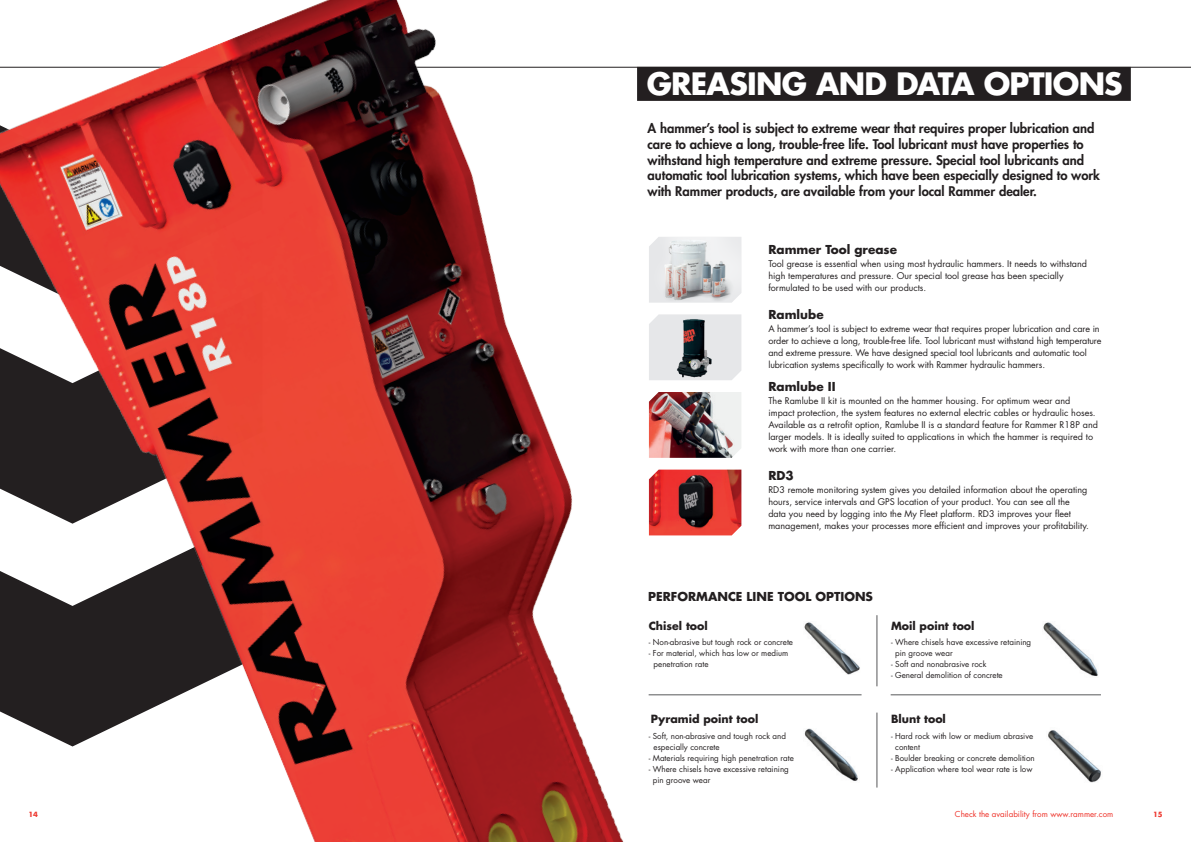
<style>
.page{position:relative;width:1191px;height:842px;background:#fff}
.page>*{position:absolute;margin:0;border:0;box-sizing:border-box;transform-origin:0 0}
.t1{font:700 30px "Futura Std";letter-spacing:-.025em;color:#fff}
.t2{font:800 13px/15.6px "Futura Std";color:#231f20}
.t3{font:700 12px "Futura Std";color:#231f20}
.t4{font:700 11px "Futura Std";color:#231f20}
.t5{font:9px/12px "Futura Std";color:#231f20}
.t6{font:8px/11px "Futura Std";color:#231f20}
.t7{font:8px "Futura Std";color:#ee3229}
.t8{font:700 7px "Futura Std";color:#ee3b32}
</style>
<div class="page">
<hr style="left:0;top:67px;width:1191px;height:1px;background:#231f20">
<div style="left:637px;top:67px;width:493px;height:34px;background:#231f20"></div>
<hr style="left:890px;top:694px;width:211px;height:1px;background:#57585a">
<hr style="left:876px;top:615px;width:1px;height:71px;background:#57585a">
<hr style="left:876px;top:713px;width:1px;height:74px;background:#57585a">
<img style="left:1043px;top:622px;width:55px;height:55px">
<img style="left:1048px;top:730px;width:53px;height:52px">
<img style="left:0;top:0;width:861px;height:842px">
<h1 class="t1" style="left:647px;top:64px;width:477px">GREASING AND DATA OPTIONS</h1>
<p class="t2" style="left:647px;top:121px;width:454px">A hammer’s tool is subject to extreme wear that requires proper lubrication and care to achieve a long, trouble-free life. Tool lubricant must have properties to withstand high temperature and extreme pressure. Special tool lubricants and automatic tool lubrication systems, which have been especially designed to work with Rammer products, are available from your local Rammer dealer.</p>
<h3 class="t3" style="left:768px;top:242px;width:130px">Rammer Tool grease</h3>
<p class="t5" style="left:768px;top:258px;width:320px">Tool grease is essential when using most hydraulic hammers. It needs to withstand high temperatures and pressure. Our special tool grease has been specially formulated to be used with our products.</p>
<h3 class="t3" style="left:768px;top:307px;width:57px">Ramlube</h3>
<p class="t5" style="left:768px;top:323px;width:335px">A hammer’s tool is subject to extreme wear that requires proper lubrication and care in order to achieve a long, trouble-free life. Tool lubricant must withstand high temperature and extreme pressure. We have designed special tool lubricants and automatic tool lubrication systems specifically to work with Rammer hydraulic hammers.</p>
<h3 class="t3" style="left:768px;top:379px;width:69px">Ramlube II</h3>
<p class="t5" style="left:768px;top:395px;width:331px">The Ramlube II kit is mounted on the hammer housing. For optimum wear and impact protection, the system features no external electric cables or hydraulic hoses.<br>Available as a retrofit option, Ramlube II is a standard feature for Rammer R18P and larger models. It is ideally suited to applications in which the hammer is required to work with more than one carrier.</p>
<h3 class="t3" style="left:768px;top:468px;width:27px">RD3</h3>
<p class="t5" style="left:768px;top:484px;width:322px">RD3 remote monitoring system gives you detailed information about the operating hours, service intervals and GPS location of your product. You can see all the data you need by logging into the My Fleet platform. RD3 improves your fleet management, makes your processes more efficient and improves your profitability.</p>
<h3 class="t3" style="left:648px;top:589px;width:226px">PERFORMANCE LINE TOOL OPTIONS</h3>
<p class="t4" style="left:648px;top:619px;width:61px">Chisel tool</p>
<p class="t4" style="left:891px;top:619px;width:85px">Moil point tool</p>
<p class="t6" style="left:648px;top:637px;width:146px">- Non-abrasive but tough rock or concrete</p>
<p class="t6" style="left:653px;top:648px;width:136px;text-indent:-5px">- For material, which has low or medium penetration rate</p>
<p class="t6" style="left:895px;top:637px;width:138px;text-indent:-4px">- Where chisels have excessive retaining pin groove wear</p>
<p class="t6" style="left:891px;top:659px;width:97px">- Soft and nonabrasive rock</p>
<p class="t6" style="left:891px;top:670px;width:113px">- General demolition of concrete</p>
<p class="t4" style="left:651px;top:711px;width:109px">Pyramid point tool</p>
<p class="t4" style="left:891px;top:711px;width:56px">Blunt tool</p>
<p class="t6" style="left:653px;top:731px;width:134px;text-indent:-5px">- Soft, non-abrasive and tough rock and especially concrete</p>
<p class="t6" style="left:648px;top:753px;width:147px">- Materials requiring high penetration rate</p>
<p class="t6" style="left:653px;top:764px;width:138px;text-indent:-4px">- Where chisels have excessive retaining pin groove wear</p>
<p class="t6" style="left:895px;top:731px;width:139px;text-indent:-4px">- Hard rock with low or medium abrasive content</p>
<p class="t6" style="left:891px;top:753px;width:145px">- Boulder breaking or concrete demolition</p>
<p class="t6" style="left:891px;top:764px;width:143px">- Application where tool wear rate is low</p>
<p class="t7" style="left:955px;top:809px;width:160px">Check the availability from www.rammer.com</p>
<p class="t8" style="left:28px;top:809px;width:11px">14</p>
<p class="t8" style="left:1153px;top:809px;width:11px">15</p>
</div>
